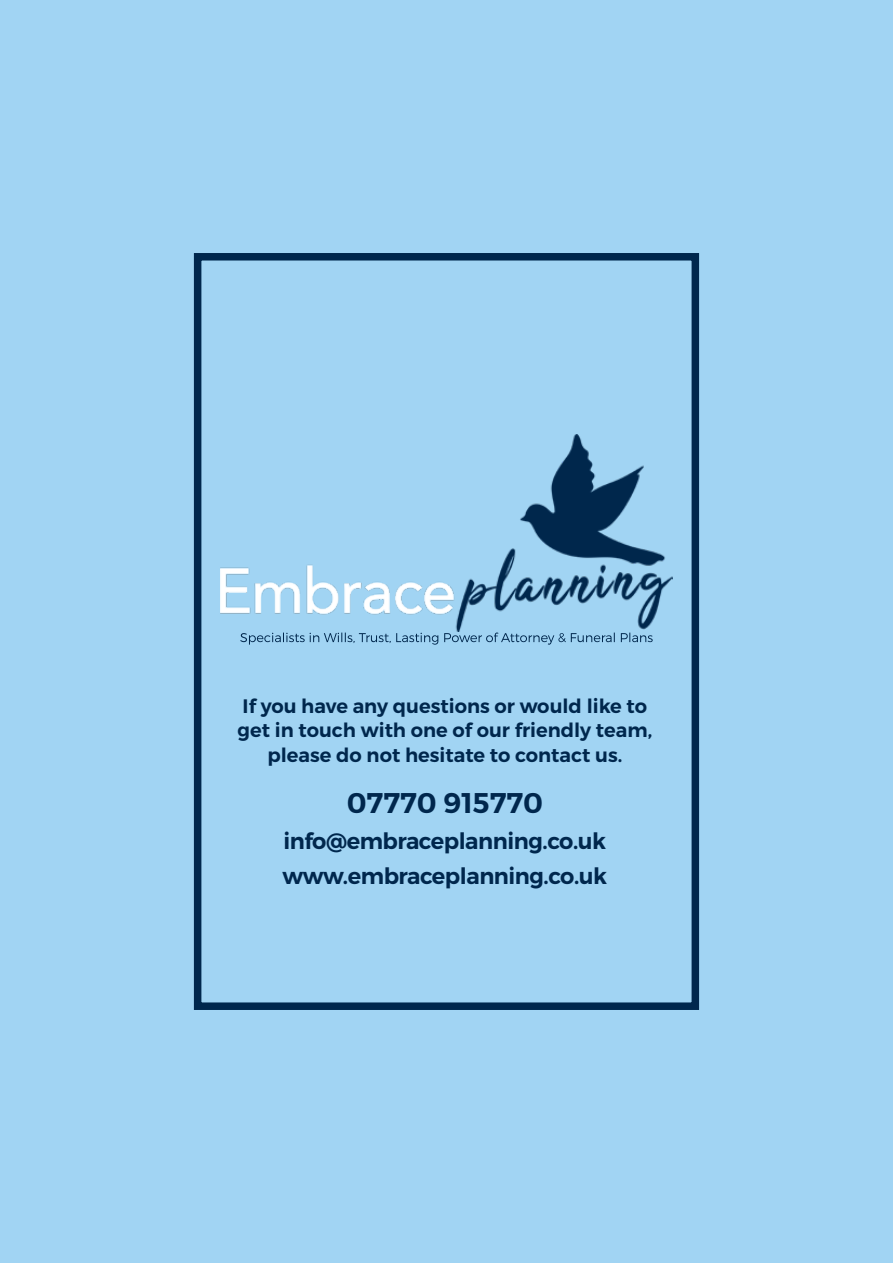
<style>
.page{position:relative;width:893px;height:1263px;background:#a1d4f3}
.page>*{position:absolute;margin:0;border:0;box-sizing:border-box;transform-origin:0 0}
.t1{font:600 28.5px "Montserrat";color:#00274d}
.t2{font:600 22.5px/35.5px "Montserrat";letter-spacing:-.02em;color:#00274d}
.t3{font:600 19.5px/23.4px "Montserrat";color:#00274d}
</style>
<div class="page">
<div style="left:194px;top:253px;width:505px;height:757px;border:8px solid #00274d"></div>
<svg style="left:240px;top:632px;width:413px;height:13px"></svg>
<img style="left:220px;top:435px;width:452px;height:196px">
<p class="t3" style="left:238px;top:695px;width:416px">If you have any questions or would like to get in touch with one of our friendly team,</p>
<p class="t3" style="left:267px;top:744px;width:356px">please do not hesitate to contact us.</p>
<h1 class="t1" style="left:347px;top:785px;width:198px">07770 915770</h1>
<p class="t2" style="left:283px;top:823px;width:326px">info@embraceplanning.co.uk www.embraceplanning.co.uk</p>
</div>
